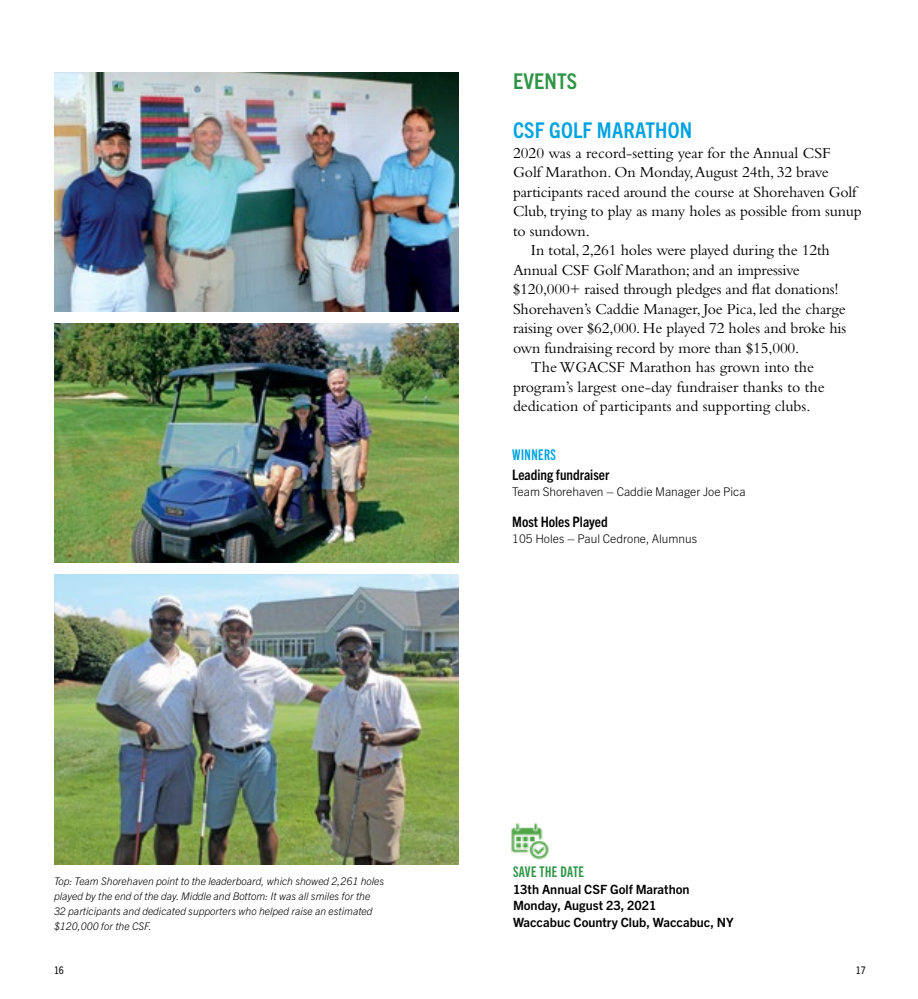
<style>
.page{position:relative;width:918px;height:999px;background:#fff}
.page>*{position:absolute;margin:0;border:0;box-sizing:border-box;transform-origin:0 0}
.t1{font:700 condensed 21.75px "Trade Gothic Next LT Pro";letter-spacing:.01em;color:#00a3e1}
.t2{font:700 condensed 21.75px "Trade Gothic Next LT Pro";letter-spacing:.01em;color:#2f9546}
.t3{font:15.9px "Bembo";letter-spacing:-.01em;color:#000}
.t4{font:14.85px "Trade Gothic Next LT Pro Bd Cm";letter-spacing:.03em;color:#2f9546}
.t5{font:14.85px "Trade Gothic Next LT Pro Bd Cm";letter-spacing:.03em;color:#00a3e1}
.t6{font:700 condensed 14.4px "Trade Gothic Next LT Pro";color:#000}
.t7{font:700 12.75px/16.5px "Trade Gothic Next LT Pro";color:#000}
.t8{font:300 12px "Trade Gothic Next LT Pro";color:#000}
.t9{font:italic 300 10.5px/15px "Trade Gothic Next LT Pro";color:#000}
.t10{font:condensed 10.5px "Trade Gothic Next LT Pro";color:#000}
</style>
<div class="page">
<img style="left:54px;top:72px;width:405px;height:239px">
<img style="left:54px;top:323px;width:405px;height:239px">
<img style="left:54px;top:574px;width:405px;height:290px">
<img style="left:511px;top:823px;width:38px;height:37px">
<h1 class="t2" style="left:513px;top:66px;width:66px">EVENTS</h1>
<h1 class="t1" style="left:513px;top:116px;width:181px">CSF GOLF MARATHON</h1>
<p class="t3" style="left:513px;top:144px;width:319px">2020 was a record-setting year for the Annual CSF</p>
<p class="t3" style="left:513px;top:163px;width:317px">Golf Marathon. On Monday, August 24th, 32 brave</p>
<p class="t3" style="left:513px;top:183px;width:345px">participants raced around the course at Shorehaven Golf</p>
<p class="t3" style="left:513px;top:202px;width:350px">Club, trying to play as many holes as possible from sunup</p>
<p class="t3" style="left:513px;top:222px;width:78px">to sundown.</p>
<p class="t3" style="left:531px;top:241px;width:300px">In total, 2,261 holes were played during the 12th</p>
<p class="t3" style="left:513px;top:261px;width:288px">Annual CSF Golf Marathon; and an impressive</p>
<p class="t3" style="left:513px;top:280px;width:327px">$120,000+ raised through pledges and flat donations!</p>
<p class="t3" style="left:513px;top:300px;width:334px">Shorehaven’s Caddie Manager, Joe Pica, led the charge</p>
<p class="t3" style="left:513px;top:319px;width:335px">raising over $62,000. He played 72 holes and broke his</p>
<p class="t3" style="left:513px;top:339px;width:288px">own fundraising record by more than $15,000.</p>
<p class="t3" style="left:531px;top:358px;width:285px">The WGACSF Marathon has grown into the</p>
<p class="t3" style="left:513px;top:377px;width:313px">program’s largest one-day fundraiser thanks to the</p>
<p class="t3" style="left:513px;top:397px;width:299px">dedication of participants and supporting clubs.</p>
<p class="t5" style="left:512px;top:445px;width:45px">WINNERS</p>
<p class="t6" style="left:512px;top:465px;width:99px">Leading fundraiser</p>
<p class="t8" style="left:512px;top:483px;width:235px">Team Shorehaven – Caddie Manager Joe Pica</p>
<p class="t6" style="left:512px;top:512px;width:97px">Most Holes Played</p>
<p class="t8" style="left:512px;top:530px;width:186px">105 Holes – Paul Cedrone, Alumnus</p>
<p class="t9" style="left:54px;top:873px;width:332px">Top: Team Shorehaven point to the leaderboard, which showed 2,261 holes played by the end of the day. Middle and Bottom: It was all smiles for the 32 participants and dedicated supporters who helped raise an estimated $120,000 for the CSF.</p>
<p class="t4" style="left:513px;top:862px;width:73px">SAVE THE DATE</p>
<p class="t7" style="left:513px;top:880px;width:222px">13th Annual CSF Golf Marathon<br>Monday, August 23, 2021<br>Waccabuc Country Club, Waccabuc, NY</p>
<p class="t10" style="left:54px;top:963px;width:11px">16</p>
<p class="t10" style="left:856px;top:963px;width:11px">17</p>
</div>
